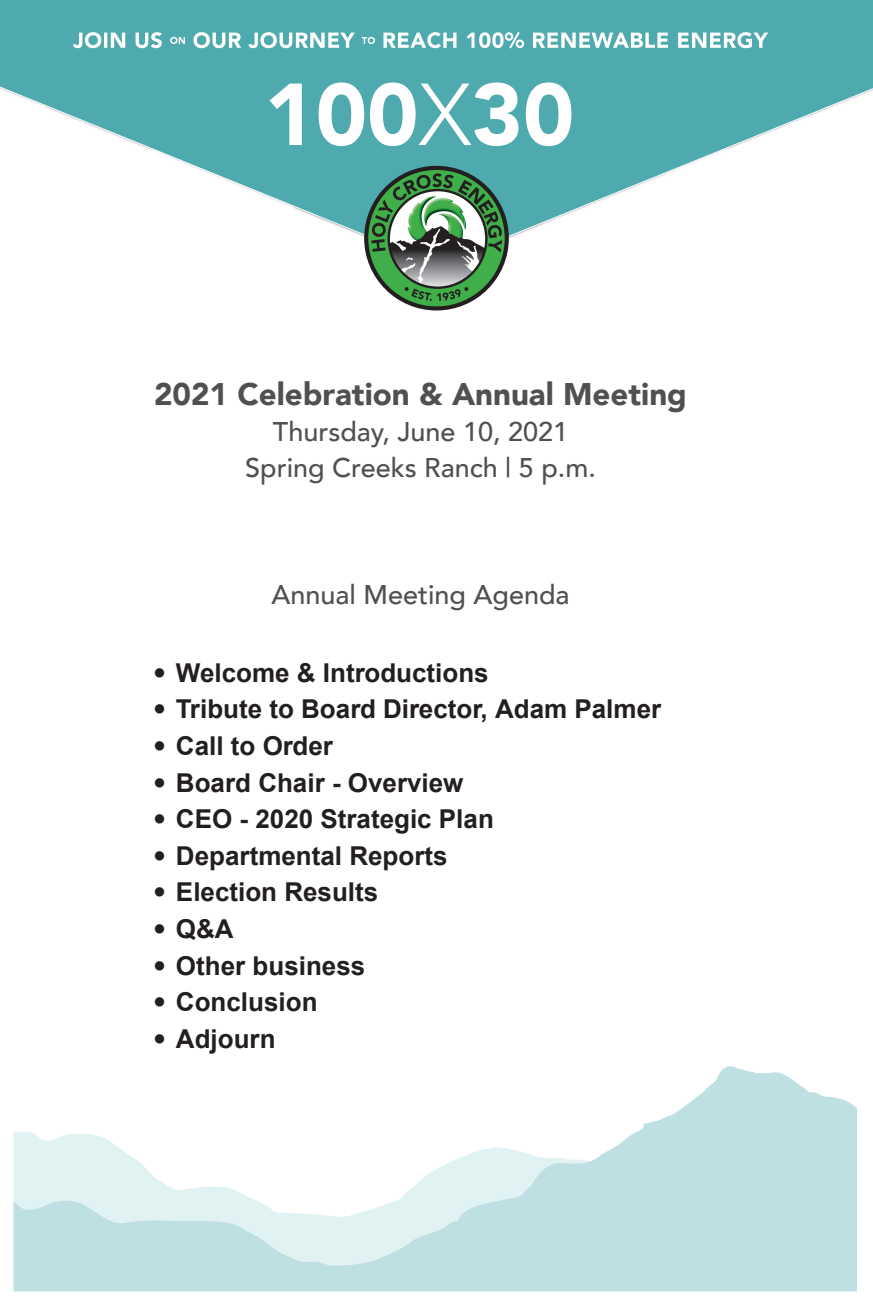
<style>
.page{position:relative;width:873px;height:1305px;background:#fff}
.page>*{position:absolute;margin:0;border:0;box-sizing:border-box;transform-origin:0 0}
.t1{font:900 31.25px "Avenir";color:#505052}
.t2{font:500 27px/36px "Avenir";color:#505052;text-align:center}
.t3{font:700 26px "Arial";color:#231f20}
.s1{font-family:"Avenir";font-weight:900}
</style>
<div class="page">
<svg style="left:0;top:0;width:873px;height:238px"></svg>
<svg style="left:364px;top:166px;width:145px;height:144px"></svg>
<svg style="left:270px;top:83px;width:301px;height:63px"></svg>
<svg style="left:13px;top:1066px;width:844px;height:226px"></svg>
<svg style="left:73px;top:32px;width:695px;height:16px"></svg>
<p class="t1" style="left:154px;top:367px;width:534px">2021 Celebration &amp; Annual Meeting</p>
<p class="t2" style="left:245px;top:412px;width:352px">Thursday, June 10, 2021<br>Spring Creeks Ranch | 5 p.m.</p>
<p class="t2" style="left:272px;top:575px;width:300px">Annual Meeting Agenda</p>
<p class="t3" style="left:153px;top:654px;width:337px"><span class="s1">•</span> Welcome &amp; Introductions</p>
<p class="t3" style="left:153px;top:691px;width:510px"><span class="s1">•</span> Tribute to Board Director, Adam Palmer</p>
<p class="t3" style="left:153px;top:728px;width:181px"><span class="s1">•</span> Call to Order</p>
<p class="t3" style="left:153px;top:764px;width:312px"><span class="s1">•</span> Board Chair - Overview</p>
<p class="t3" style="left:153px;top:801px;width:342px"><span class="s1">•</span> CEO - 2020 Strategic Plan</p>
<p class="t3" style="left:153px;top:837px;width:296px"><span class="s1">•</span> Departmental Reports</p>
<p class="t3" style="left:153px;top:874px;width:227px"><span class="s1">•</span> Election Results</p>
<p class="t3" style="left:153px;top:911px;width:82px"><span class="s1">•</span> Q&amp;A</p>
<p class="t3" style="left:153px;top:947px;width:214px"><span class="s1">•</span> Other business</p>
<p class="t3" style="left:153px;top:984px;width:166px"><span class="s1">•</span> Conclusion</p>
<p class="t3" style="left:153px;top:1020px;width:124px"><span class="s1">•</span> Adjourn</p>
</div>
